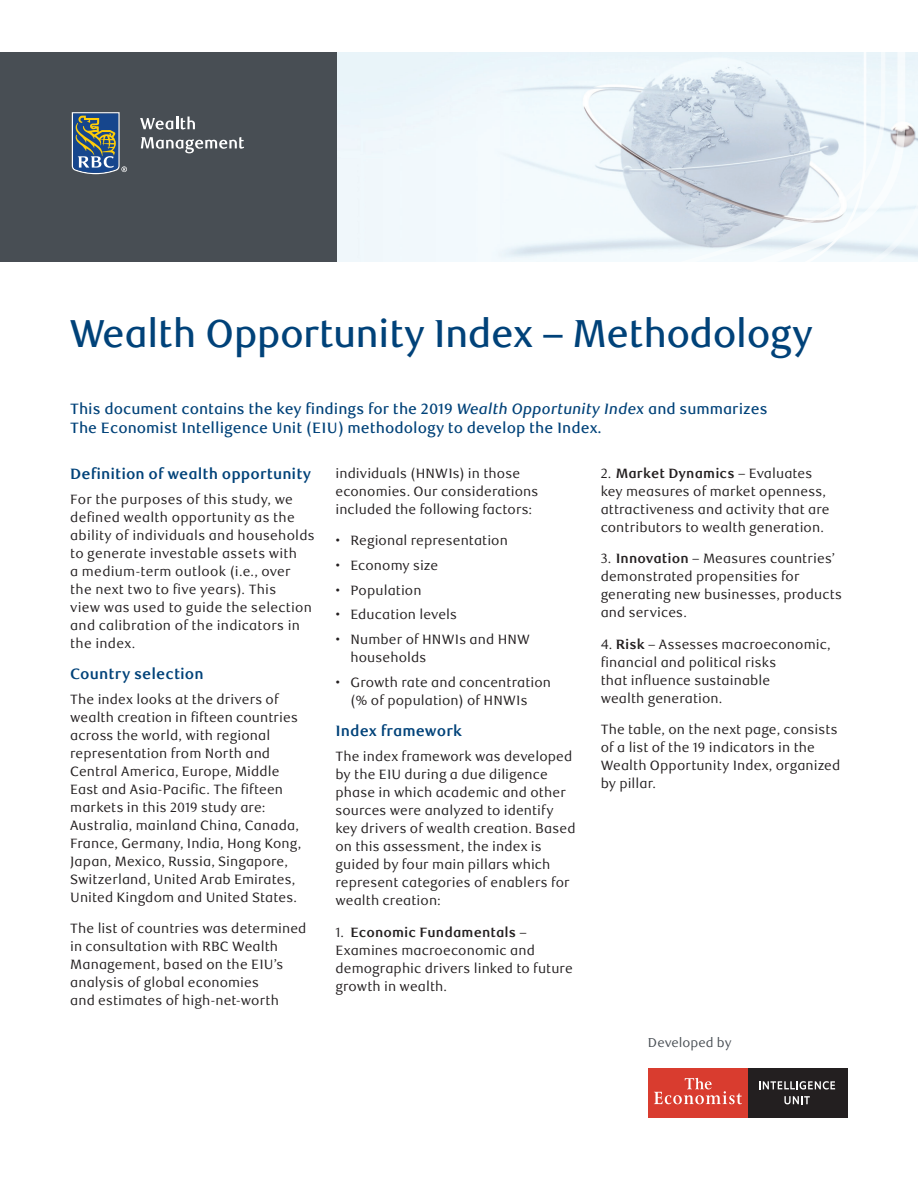
<style>
.page{position:relative;width:918px;height:1188px;background:#fff}
.page>*{position:absolute;margin:0;border:0;box-sizing:border-box;transform-origin:0 0}
.t1{font:500 39px "RBC Display";color:#004279}
.t2{font:500 15px/19.5px "RBC Text";color:#004279}
.t3{font:700 15px "RBC Text";letter-spacing:.005em;color:#004279}
.t4{font:13.5px/18px "RBC Text";letter-spacing:.01em;color:#231f20}
.t5{font:12.9px "RBC Text";color:#484e54}
.s1{font-style:italic}
.s2{font-weight:700}
</style>
<div class="page">
<div style="left:0;top:52px;width:346px;height:210px;background:#484e54"></div>
<div style="left:337px;top:52px;width:280px;height:210px;background:#f1f8fc"></div>
<svg style="left:905px;top:52px;width:13px;height:210px;fill:#f0f9fd"></svg>
<svg style="left:617px;top:52px;width:288px;height:210px"></svg>
<svg style="left:72px;top:112px;width:55px;height:62px;background:#5b707e"></svg>
<svg style="left:140px;top:117px;width:55px;height:13px"></svg>
<svg style="left:141px;top:137px;width:103px;height:16px"></svg>
<div style="left:648px;top:1068px;width:100px;height:50px;background:#d93c2f"></div>
<svg style="left:654px;top:1078px;width:88px;height:26px"></svg>
<div style="left:748px;top:1068px;width:100px;height:50px;background:#231f20"></div>
<svg style="left:759px;top:1081px;width:76px;height:9px"></svg>
<svg style="left:784px;top:1096px;width:26px;height:8px"></svg>
<h1 class="t1" style="left:70px;top:311px;width:744px">Wealth Opportunity Index – Methodology</h1>
<p class="t2" style="left:70px;top:399px;width:699px">This document contains the key findings for the 2019 <span class="s1">Wealth Opportunity Index</span> and summarizes<br>The Economist Intelligence Unit (EIU) methodology to develop the Index.</p>
<p class="t3" style="left:70px;top:465px;width:243px">Definition of wealth opportunity</p>
<p class="t4" style="left:70px;top:490px;width:246px">For the purposes of this study, we defined wealth opportunity as the ability of individuals and households to generate investable assets with<br>a medium-term outlook (i.e., over the next two to five years). This<br>view was used to guide the selection and calibration of the indicators in the index.</p>
<p class="t3" style="left:70px;top:665px;width:135px">Country selection</p>
<p class="t4" style="left:70px;top:690px;width:233px">The index looks at the drivers of wealth creation in fifteen countries across the world, with regional representation from North and Central America, Europe, Middle East and Asia-Pacific. The fifteen markets in this 2019 study are:<br>Australia, mainland China, Canada, France, Germany, India, Hong Kong, Japan, Mexico, Russia, Singapore, Switzerland, United Arab Emirates, United Kingdom and United States.</p>
<p class="t4" style="left:70px;top:920px;width:238px">The list of countries was determined in consultation with RBC Wealth<br>Management, based on the EIU’s analysis of global economies<br>and estimates of high-net-worth</p>
<p class="t4" style="left:335px;top:464px;width:204px">individuals (HNWIs) in those economies. Our considerations included the following factors:</p>
<p class="t4" style="left:335px;top:532px;width:174px">• Regional representation</p>
<p class="t4" style="left:335px;top:557px;width:104px">• Economy size</p>
<p class="t4" style="left:335px;top:581px;width:88px">• Population</p>
<p class="t4" style="left:335px;top:606px;width:123px">• Education levels</p>
<p class="t4" style="left:350px;top:631px;width:181px;text-indent:-15px">• Number of HNWIs and HNW households</p>
<p class="t4" style="left:350px;top:674px;width:202px;text-indent:-15px">• Growth rate and concentration (% of population) of HNWIs</p>
<p class="t3" style="left:335px;top:722px;width:128px">Index framework</p>
<p class="t4" style="left:335px;top:748px;width:242px">The index framework was developed by the EIU during a due diligence phase in which academic and other sources were analyzed to identify key drivers of wealth creation. Based on this assessment, the index is guided by four main pillars which represent categories of enablers for wealth creation:</p>
<p class="t4" style="left:335px;top:923px;width:239px">1. <span class="s2">Economic Fundamentals</span> –<br>Examines macroeconomic and demographic drivers linked to future growth in wealth.</p>
<p class="t4" style="left:601px;top:464px;width:231px">2. <span class="s2">Market Dynamics</span> – Evaluates key measures of market openness, attractiveness and activity that are contributors to wealth generation.</p>
<p class="t4" style="left:601px;top:550px;width:243px">3. <span class="s2">Innovation</span> – Measures countries’ demonstrated propensities for generating new businesses, products and services.</p>
<p class="t4" style="left:601px;top:635px;width:232px">4. <span class="s2">Risk</span> – Assesses macroeconomic, financial and political risks<br>that influence sustainable<br>wealth generation.</p>
<p class="t4" style="left:601px;top:721px;width:241px">The table, on the next page, consists of a list of the 19 indicators in the<br>Wealth Opportunity Index, organized by pillar.</p>
<p class="t5" style="left:648px;top:1035px;width:85px">Developed by</p>
</div>
